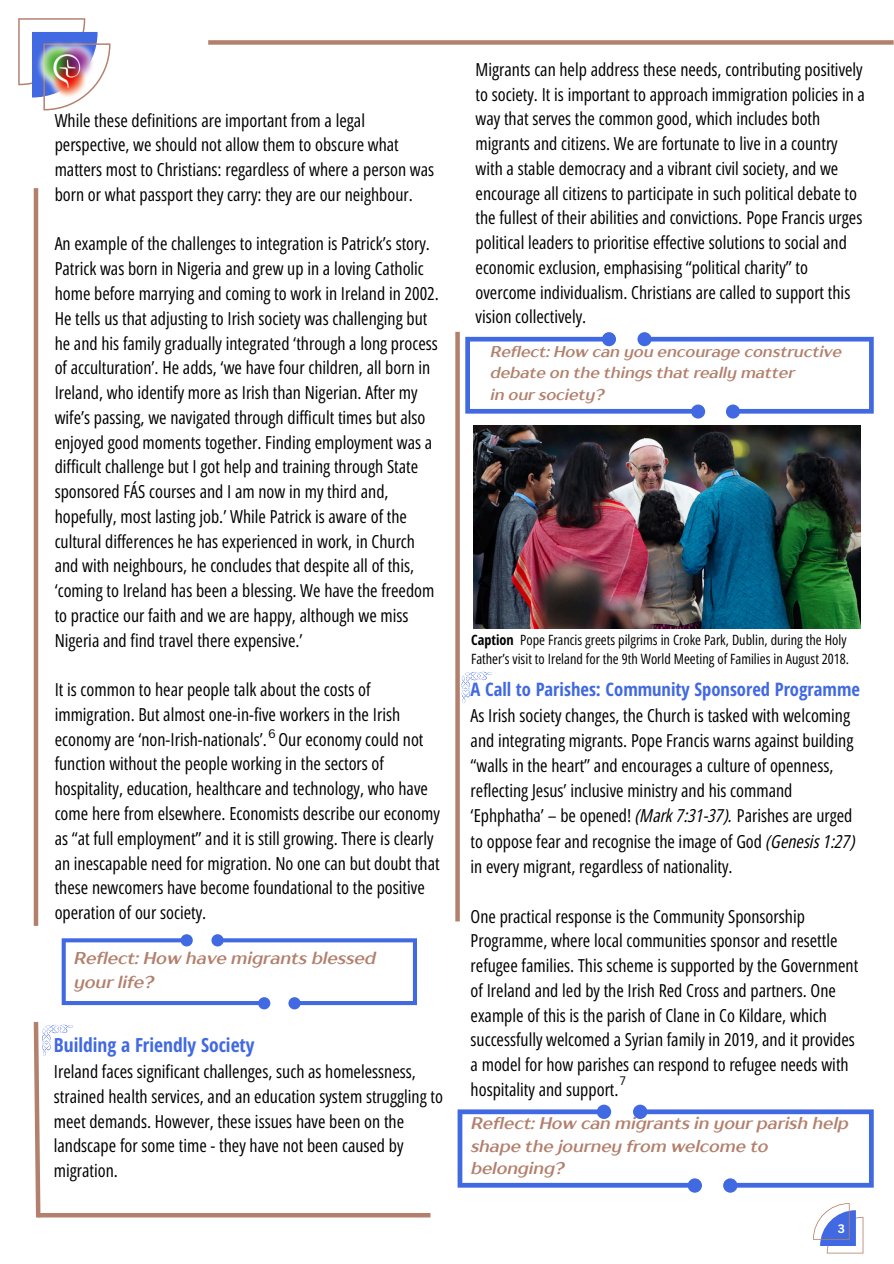
<style>
.page{position:relative;width:894px;height:1264px;background:#fff}
.page>*{position:absolute;margin:0;border:0;box-sizing:border-box;transform-origin:0 0}
.t1{font:700 19.5px "Open Sans Hebrew Condensed";color:#4169e1}
.t2{font:700 18.6px "Open Sans Hebrew Condensed";color:#4169e1}
.t3{font:18px/24.8px "Open Sans Hebrew Condensed";color:#000}
.t4{font:italic 700 17.1px/23.7px "TT Drugs";color:#b3806d}
.t5{font:italic 700 16.8px/22.5px "TT Drugs";color:#b3806d}
.t6{font:italic 700 15.6px/21.3px "TT Drugs";color:#b3806d}
.t7{font:14.25px/19.2px "Open Sans Hebrew Condensed";color:#000}
.t8{font:12px "Canva Sans";color:#000}
.t9{font:700 12px "Canva Sans";color:#fff}
.s1{font-weight:700}
.s2{font-style:italic}
</style>
<div class="page">
<div style="left:208px;top:40px;width:685px;height:5px;background:#b3806d"></div>
<hr style="left:34px;top:188px;width:4px;height:737px;background:#b3806d">
<div style="left:38px;top:1212px;width:392px;height:5px;background:#b3806d"></div>
<svg style="left:18px;top:18px;width:92px;height:92px"></svg>
<img style="left:31px;top:36px;width:63px;height:71px">
<svg style="left:455px;top:332px;width:4px;height:589px;fill:#b3806d"></svg>
<svg style="left:211px;top:934px;width:13px;height:12px"></svg>
<div style="left:258px;top:997px;width:12px;height:12px;background:#4169e1;border-radius:50%"></div>
<svg style="left:180px;top:934px;width:13px;height:12px"></svg>
<div style="left:288px;top:997px;width:12px;height:12px;background:#4169e1;border-radius:50%"></div>
<svg style="left:62px;top:938px;width:355px;height:67px"></svg>
<div style="left:637px;top:332px;width:14px;height:14px;background:#4169e1;border-radius:50%"></div>
<div style="left:691px;top:404px;width:14px;height:14px;background:#4169e1;border-radius:50%"></div>
<svg style="left:601px;top:332px;width:15px;height:14px"></svg>
<div style="left:725px;top:404px;width:14px;height:14px;background:#4169e1;border-radius:50%"></div>
<svg style="left:465px;top:337px;width:408px;height:76px"></svg>
<svg style="left:813px;top:1203px;width:50px;height:50px"></svg>
<img style="left:473px;top:425px;width:387px;height:203px">
<svg style="left:632px;top:1104px;width:15px;height:14px"></svg>
<div style="left:687px;top:1178px;width:14px;height:14px;background:#4169e1;border-radius:50%"></div>
<svg style="left:596px;top:1104px;width:15px;height:14px"></svg>
<div style="left:723px;top:1178px;width:14px;height:14px;background:#4169e1;border-radius:50%"></div>
<svg style="left:457px;top:1109px;width:416px;height:78px"></svg>
<svg style="left:33px;top:1021px;width:41px;height:197px"></svg>
<svg style="left:461px;top:671px;width:32px;height:32px"></svg>
<h2 class="t3" style="left:55px;top:108px;width:381px">While these definitions are important from a legal perspective, we should not allow them to obscure what matters most to Christians: regardless of where a person was born or what passport they carry: they are our neighbour.</h2>
<h2 class="t3" style="left:55px;top:232px;width:385px">An example of the challenges to integration is Patrick’s story.<br>Patrick was born in Nigeria and grew up in a loving Catholic home before marrying and coming to work in Ireland in 2002.<br>He tells us that adjusting to Irish society was challenging but he and his family gradually integrated ‘through a long process of acculturation’. He adds, ‘we have four children, all born in Ireland, who identify more as Irish than Nigerian. After my wife’s passing, we navigated through difficult times but also enjoyed good moments together. Finding employment was a difficult challenge but I got help and training through State sponsored FÁS courses and I am now in my third and, hopefully, most lasting job.’ While Patrick is aware of the cultural differences he has experienced in work, in Church and with neighbours, he concludes that despite all of this, ‘coming to Ireland has been a blessing. We have the freedom to practice our faith and we are happy, although we miss Nigeria and find travel there expensive.’</h2>
<h2 class="t3" style="left:55px;top:677px;width:387px">It is common to hear people talk about the costs of immigration. But almost one-in-five workers in the Irish economy are ‘non-Irish-nationals’. Our economy could not function without the people working in the sectors of hospitality, education, healthcare and technology, who have come here from elsewhere. Economists describe our economy as “at full employment” and it is still growing. There is clearly an inescapable need for migration. No one can but doubt that these newcomers have become foundational to the positive operation of our society.</h2>
<p class="t4" style="left:74px;top:945px;width:303px">Reflect: How have migrants blessed your life?</p>
<p class="t8" style="left:268px;top:725px;width:9px">6</p>
<p class="t1" style="left:54px;top:1031px;width:202px">Building a Friendly Society</p>
<p class="t3" style="left:54px;top:1059px;width:390px">Ireland faces significant challenges, such as homelessness, strained health services, and an education system struggling to meet demands. However, these issues have been on the landscape for some time - they have not been caused by migration.</p>
<p class="t3" style="left:475px;top:57px;width:391px">Migrants can help address these needs, contributing positively to society. It is important to approach immigration policies in a way that serves the common good, which includes both migrants and citizens. We are fortunate to live in a country with a stable democracy and a vibrant civil society, and we encourage all citizens to participate in such political debate to the fullest of their abilities and convictions. Pope Francis urges political leaders to prioritise effective solutions to social and economic exclusion, emphasising “political charity” to overcome individualism. Christians are called to support this vision collectively.</p>
<h3 class="t6" style="left:490px;top:340px;width:353px">Reflect: How can you encourage constructive debate on the things that really matter<br>in our society?</h3>
<h2 class="t7" style="left:471px;top:630px;width:379px"><span class="s1">Caption</span> Pope Francis greets pilgrims in Croke Park, Dublin, during the Holy<br>Father’s visit to Ireland for the 9th World Meeting of Families in August 2018.</h2>
<p class="t2" style="left:470px;top:676px;width:391px">A Call to Parishes: Community Sponsored Programme</p>
<p class="t3" style="left:470px;top:703px;width:386px;line-height:25.2px">As Irish society changes, the Church is tasked with welcoming and integrating migrants. Pope Francis warns against building “walls in the heart” and encourages a culture of openness, reflecting Jesus’ inclusive ministry and his command ‘Ephphatha’ – be opened! <span class="s2">(Mark 7:31-37).</span> Parishes are urged to oppose fear and recognise the image of God <span class="s2">(Genesis 1:27) </span>in every migrant, regardless of nationality.</p>
<p class="t3" style="left:470px;top:903px;width:389px">One practical response is the Community Sponsorship Programme, where local communities sponsor and resettle refugee families. This scheme is supported by the Government of Ireland and led by the Irish Red Cross and partners. One example of this is the parish of Clane in Co Kildare, which successfully welcomed a Syrian family in 2019, and it provides a model for how parishes can respond to refugee needs with hospitality and support.</p>
<h2 class="t8" style="left:619px;top:1072px;width:7px">7</h2>
<p class="t5" style="left:471px;top:1111px;width:379px">Reflect: How can migrants in your parish help shape the journey from welcome to belonging?</p>
<p class="t9" style="left:837px;top:1219px;width:9px">3</p>
</div>
